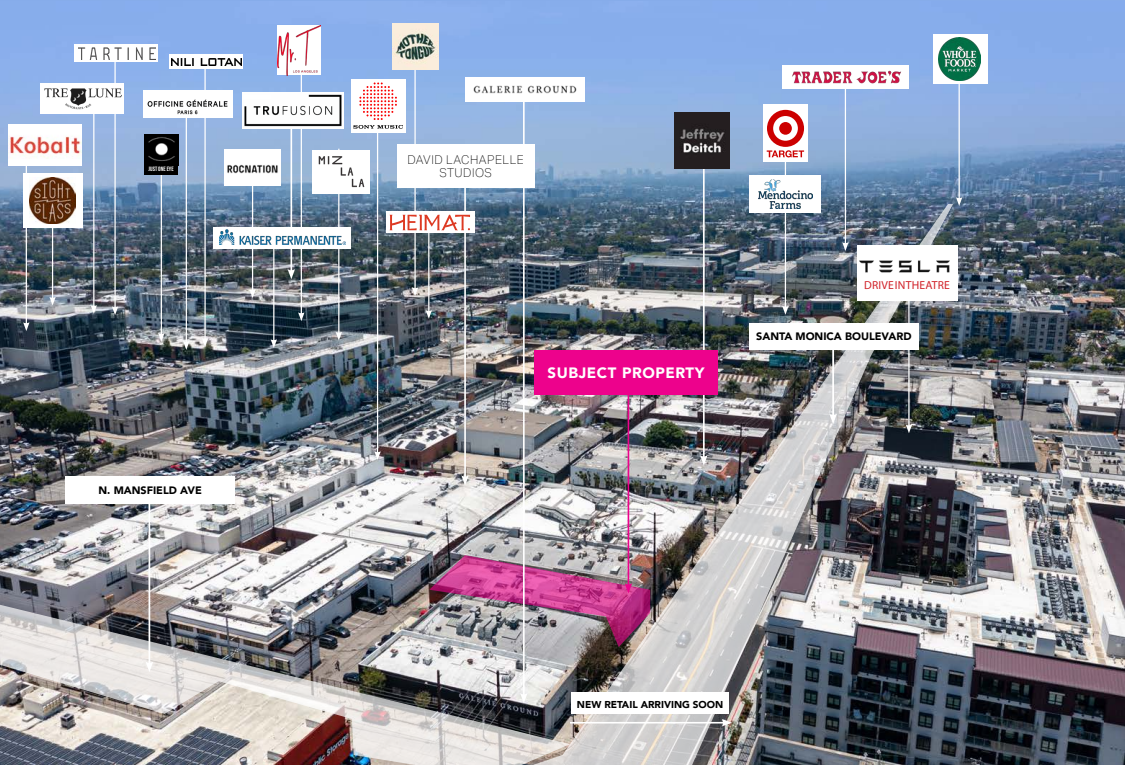
<style>
.page{position:relative;width:1125px;height:765px;background:#fff}
.page>*{position:absolute;margin:0;border:0;box-sizing:border-box;transform-origin:0 0}
.Bullet_1{font:900 15px "Avenir";letter-spacing:.04em;color:#fff}
.Bullet_1-2{font:100 12.12px/13.1px "Aktiv Grotesk";letter-spacing:.04em;color:#000;text-align:center}
.Body{font:11.62px "Myriad Pro";letter-spacing:.015em;color:#d1232a}
.Bullet_1-3{font:900 10.75px "Avenir";color:#000}
.Bullet_1-4{font:900 10px "Avenir";color:#000}
.Bullet_1-5{font:700 6.25px "Bebas Neue";color:#fff}
</style>
<div class="page">
<div style="left:0;top:0;width:1125px;height:11px;background:#86acea"></div>
<img style="left:0;top:11px;width:1125px;height:754px">
<hr style="left:845px;top:80px;width:1px;height:164px;background:#fff">
<hr style="left:959px;top:63px;width:1px;height:136px;background:#fff">
<svg style="left:956px;top:197px;width:6px;height:9px"></svg>
<hr style="left:785px;top:153px;width:1px;height:155px;background:#fff">
<hr style="left:52px;top:201px;width:1px;height:98px;background:#fff">
<svg style="left:49px;top:297px;width:7px;height:9px"></svg>
<hr style="left:26px;top:151px;width:1px;height:173px;background:#fff">
<svg style="left:23px;top:322px;width:7px;height:9px"></svg>
<hr style="left:93px;top:102px;width:1px;height:205px;background:#fff">
<svg style="left:91px;top:305px;width:6px;height:9px"></svg>
<hr style="left:114px;top:61px;width:2px;height:247px;background:#fff">
<svg style="left:112px;top:306px;width:6px;height:9px"></svg>
<hr style="left:161px;top:135px;width:1px;height:200px;background:#fff">
<svg style="left:158px;top:333px;width:7px;height:9px"></svg>
<hr style="left:204px;top:61px;width:2px;height:279px;background:#fff">
<svg style="left:202px;top:338px;width:6px;height:9px"></svg>
<hr style="left:186px;top:96px;width:1px;height:247px;background:#fff">
<svg style="left:183px;top:341px;width:7px;height:9px"></svg>
<hr style="left:252px;top:159px;width:1px;height:132px;background:#fff">
<svg style="left:249px;top:289px;width:7px;height:9px"></svg>
<hr style="left:273px;top:229px;width:1px;height:112px;background:#fff">
<svg style="left:271px;top:339px;width:6px;height:9px"></svg>
<hr style="left:301px;top:67px;width:1px;height:247px;background:#fff">
<svg style="left:298px;top:312px;width:7px;height:9px"></svg>
<hr style="left:414px;top:42px;width:2px;height:247px;background:#fff">
<svg style="left:412px;top:287px;width:6px;height:9px"></svg>
<hr style="left:338px;top:149px;width:1px;height:185px;background:#fff">
<svg style="left:336px;top:332px;width:6px;height:9px"></svg>
<hr style="left:377px;top:112px;width:1px;height:341px;background:#fff">
<svg style="left:374px;top:451px;width:7px;height:9px"></svg>
<hr style="left:428px;top:213px;width:1px;height:99px;background:#fff">
<svg style="left:426px;top:310px;width:6px;height:9px"></svg>
<hr style="left:703px;top:168px;width:2px;height:290px;background:#fff">
<hr style="left:464px;top:154px;width:2px;height:324px;background:#fff">
<svg style="left:461px;top:475px;width:8px;height:11px"></svg>
<div style="left:397px;top:144px;width:138px;height:44px;background:#fff"></div>
<div style="left:782px;top:65px;width:127px;height:23px;background:#fff"></div>
<img style="left:792px;top:70px;width:109px;height:14px">
<div style="left:23px;top:174px;width:59px;height:54px;background:#fff"></div>
<img style="left:29px;top:177px;width:47px;height:47px">
<div style="left:40px;top:83px;width:84px;height:30px;background:#fff"></div>
<img style="left:44px;top:88px;width:77px;height:22px">
<svg style="left:74px;top:45px;width:84px;height:17px"></svg>
<img style="left:78px;top:48px;width:78px;height:11px">
<div style="left:169px;top:54px;width:74px;height:15px;background:#fff"></div>
<img style="left:171px;top:59px;width:70px;height:7px">
<div style="left:144px;top:134px;width:34px;height:41px;background:#000"></div>
<img style="left:148px;top:137px;width:27px;height:24px">
<img style="left:143px;top:91px;width:89px;height:27px">
<img style="left:313px;top:150px;width:57px;height:43px">
<div style="left:763px;top:104px;width:45px;height:57px;background:#fff"></div>
<svg style="left:767px;top:110px;width:37px;height:47px"></svg>
<img style="left:674px;top:113px;width:56px;height:55px">
<img style="left:278px;top:26px;width:43px;height:49px">
<div style="left:351px;top:79px;width:54px;height:53px;background:#fff"></div>
<svg style="left:353px;top:82px;width:50px;height:47px"></svg>
<img style="left:466px;top:77px;width:119px;height:24px">
<svg style="left:429px;top:555px;width:53px;height:47px;background:#9c4a7a"></svg>
<img style="left:482px;top:204px;width:471px;height:561px">
<hr style="left:570px;top:722px;width:155px;height:2px;background:#fff">
<svg style="left:722px;top:719px;width:10px;height:7px"></svg>
<div style="left:571px;top:693px;width:158px;height:21px;background:#fff"></div>
<hr style="left:832px;top:329px;width:2px;height:88px;background:#fff">
<svg style="left:829px;top:414px;width:8px;height:10px"></svg>
<div style="left:749px;top:323px;width:170px;height:27px;background:#fff"></div>
<img style="left:0;top:602px;width:570px;height:163px">
<hr style="left:523px;top:89px;width:2px;height:607px;background:#fff">
<svg style="left:520px;top:693px;width:8px;height:10px"></svg>
<hr style="left:291px;top:109px;width:1px;height:163px;background:#fff">
<svg style="left:288px;top:269px;width:7px;height:10px"></svg>
<div style="left:933px;top:34px;width:55px;height:50px;background:#fff"></div>
<img style="left:938px;top:38px;width:42px;height:42px">
<div style="left:386px;top:211px;width:89px;height:22px;background:linear-gradient(to right,#fff,#fff)"></div>
<svg style="left:390px;top:215px;width:80px;height:15px"></svg>
<hr style="left:149px;top:480px;width:1px;height:185px;background:#fff">
<svg style="left:146px;top:661px;width:7px;height:11px"></svg>
<div style="left:65px;top:477px;width:170px;height:27px;background:#fff"></div>
<div style="left:857px;top:246px;width:101px;height:55px;background:#fff"></div>
<img style="left:859px;top:260px;width:91px;height:13px">
<img style="left:242px;top:92px;width:102px;height:37px">
<hr style="left:244px;top:95px;width:27px;height:4px;background:#fff">
<img style="left:393px;top:23px;width:46px;height:46px">
<img style="left:9px;top:124px;width:73px;height:41px">
<div style="left:214px;top:227px;width:137px;height:21px;background:#fff"></div>
<img style="left:220px;top:230px;width:125px;height:14px">
<div style="left:749px;top:175px;width:72px;height:38px;background:#fff"></div>
<img style="left:759px;top:180px;width:54px;height:28px">
<img style="left:224px;top:150px;width:57px;height:36px">
<p class="Bullet_1-5" style="left:149px;top:165px;width:27px">JUST ONE EYE</p>
<p class="Bullet_1-3" style="left:99px;top:481px;width:105px">N. MANSFIELD AVE</p>
<p class="Bullet_1-2" style="left:407px;top:153px;width:118px">DAVID LACHAPELLE<br>STUDIOS</p>
<p class="Bullet_1" style="left:548px;top:360px;width:159px">SUBJECT PROPERTY</p>
<p class="Body" style="left:864px;top:278px;width:87px">DRIVE IN THEATRE</p>
<p class="Bullet_1-3" style="left:756px;top:327px;width:157px">SANTA MONICA BOULEVARD</p>
<p class="Bullet_1-4" style="left:577px;top:696px;width:148px">NEW RETAIL ARRIVING SOON</p>
</div>
